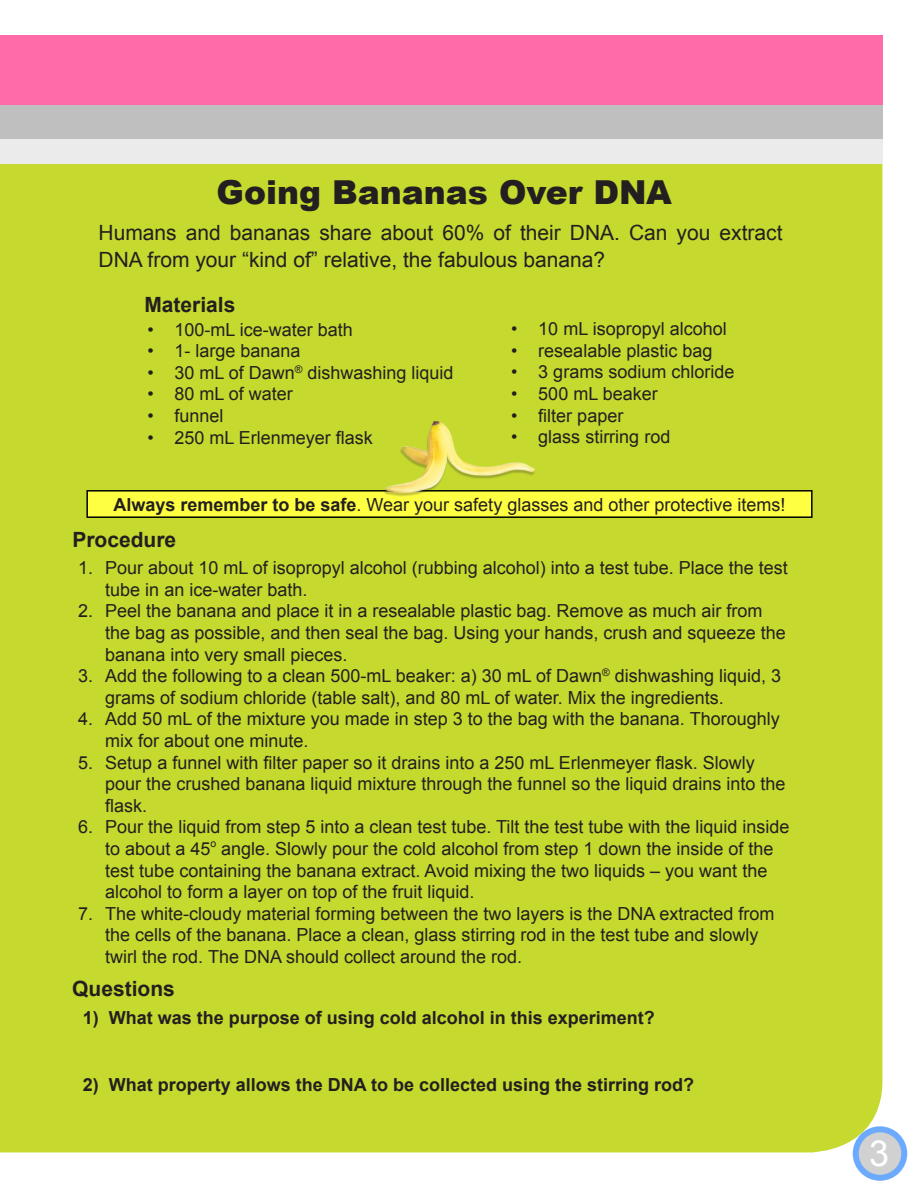
<style>
.page{position:relative;width:918px;height:1188px;background:#fff}
.page>*{position:absolute;margin:0;border:0;box-sizing:border-box;transform-origin:0 0}
.t1{font:36px "Arial";color:#fff}
.t2{font:900 33px "Arial";color:#231f20}
.t3{font:21px/27px "Arial";color:#231f20}
.t4{font:700 21px "Arial";color:#231f20}
.t5{font:18px/21.6px "Arial";color:#231f20}
.t6{font:700 18px "Arial";color:#231f20}
.s1{font-weight:700}
</style>
<div class="page">
<div style="left:0;top:164px;width:882px;height:988px;background:#c6d92e"></div>
<div style="left:0;top:36px;width:882px;height:89px;background:#ff6aa9"></div>
<div style="left:0;top:125px;width:882px;height:39px;background:#ebebeb"></div>
<div style="left:0;top:105px;width:882px;height:33px;background:#bfbfbf"></div>
<div style="left:87px;top:491px;width:725px;height:26px;background:#ffff42"></div>
<div style="left:86px;top:490px;width:727px;height:28px;border:2px solid #000"></div>
<img style="left:384px;top:417px;width:153px;height:80px">
<div style="left:856px;top:1129px;width:48px;height:49px;background:#d1d1d1;border-radius:50%"></div>
<div style="left:853px;top:1126px;width:54px;height:55px;border:6px solid #6caaff;border-radius:50%"></div>
<p class="t2" style="left:217px;top:168px;width:457px">Going Bananas Over DNA</p>
<p class="t3" style="left:99px;top:220px;width:685px">Humans and bananas share about 60% of their DNA. Can you extract<br>DNA from your “kind of” relative, the fabulous banana?</p>
<p class="t4" style="left:144px;top:290px;width:93px">Materials</p>
<p class="t5" style="left:147px;top:319px;width:207px">• 100-mL ice-water bath</p>
<p class="t5" style="left:147px;top:340px;width:155px">• 1- large banana</p>
<p class="t5" style="left:147px;top:362px;width:308px">• 30 mL of Dawn<sup>®</sup> dishwashing liquid</p>
<p class="t5" style="left:147px;top:383px;width:147px">• 80 mL of water</p>
<p class="t5" style="left:147px;top:405px;width:78px">• funnel</p>
<p class="t5" style="left:147px;top:427px;width:227px">• 250 mL Erlenmeyer flask</p>
<p class="t5" style="left:511px;top:318px;width:217px">• 10 mL isopropyl alcohol</p>
<p class="t5" style="left:511px;top:340px;width:203px">• resealable plastic bag</p>
<p class="t5" style="left:511px;top:362px;width:225px">• 3 grams sodium chloride</p>
<p class="t5" style="left:511px;top:383px;width:148px">• 500 mL beaker</p>
<p class="t5" style="left:511px;top:405px;width:114px">• filter paper</p>
<p class="t5" style="left:511px;top:426px;width:161px">• glass stirring rod</p>
<p class="t5" style="left:114px;top:494px;width:673px"><span class="s1">Always remember to be safe</span>. Wear your safety glasses and other protective items!</p>
<p class="t4" style="left:72px;top:526px;width:105px">Procedure</p>
<p class="t5" style="left:105px;top:557px;width:684px;text-indent:-27px">1. Pour about 10 mL of isopropyl alcohol (rubbing alcohol) into a test tube. Place the test tube in an ice-water bath.</p>
<p class="t5" style="left:105px;top:600px;width:682px;text-indent:-27px">2. Peel the banana and place it in a resealable plastic bag. Remove as much air from the bag as possible, and then seal the bag. Using your hands, crush and squeeze the banana into very small pieces.</p>
<p class="t5" style="left:105px;top:665px;width:677px;text-indent:-27px">3. Add the following to a clean 500-mL beaker: a) 30 mL of Dawn<sup>®</sup> dishwashing liquid, 3 grams of sodium chloride (table salt), and 80 mL of water. Mix the ingredients.</p>
<p class="t5" style="left:105px;top:708px;width:676px;text-indent:-27px">4. Add 50 mL of the mixture you made in step 3 to the bag with the banana. Thoroughly mix for about one minute.</p>
<p class="t5" style="left:105px;top:752px;width:682px;text-indent:-27px">5. Setup a funnel with filter paper so it drains into a 250 mL Erlenmeyer flask. Slowly pour the crushed banana liquid mixture through the funnel so the liquid drains into the flask.</p>
<p class="t5" style="left:105px;top:816px;width:686px;text-indent:-27px">6. Pour the liquid from step 5 into a clean test tube. Tilt the test tube with the liquid inside to about a 45<sup>o</sup> angle. Slowly pour the cold alcohol from step 1 down the inside of the test tube containing the banana extract. Avoid mixing the two liquids – you want the alcohol to form a layer on top of the fruit liquid.</p>
<p class="t5" style="left:105px;top:903px;width:671px;text-indent:-27px">7. The white-cloudy material forming between the two layers is the DNA extracted from the cells of the banana. Place a clean, glass stirring rod in the test tube and slowly twirl the rod. The DNA should collect around the rod.</p>
<p class="t4" style="left:72px;top:975px;width:104px">Questions</p>
<p class="t6" style="left:83px;top:1006px;width:574px">1) What was the purpose of using cold alcohol in this experiment?</p>
<p class="t6" style="left:83px;top:1073px;width:613px">2) What property allows the DNA to be collected using the stirring rod?</p>
<p class="t1" style="left:869px;top:1129px;width:22px">3</p>
</div>
